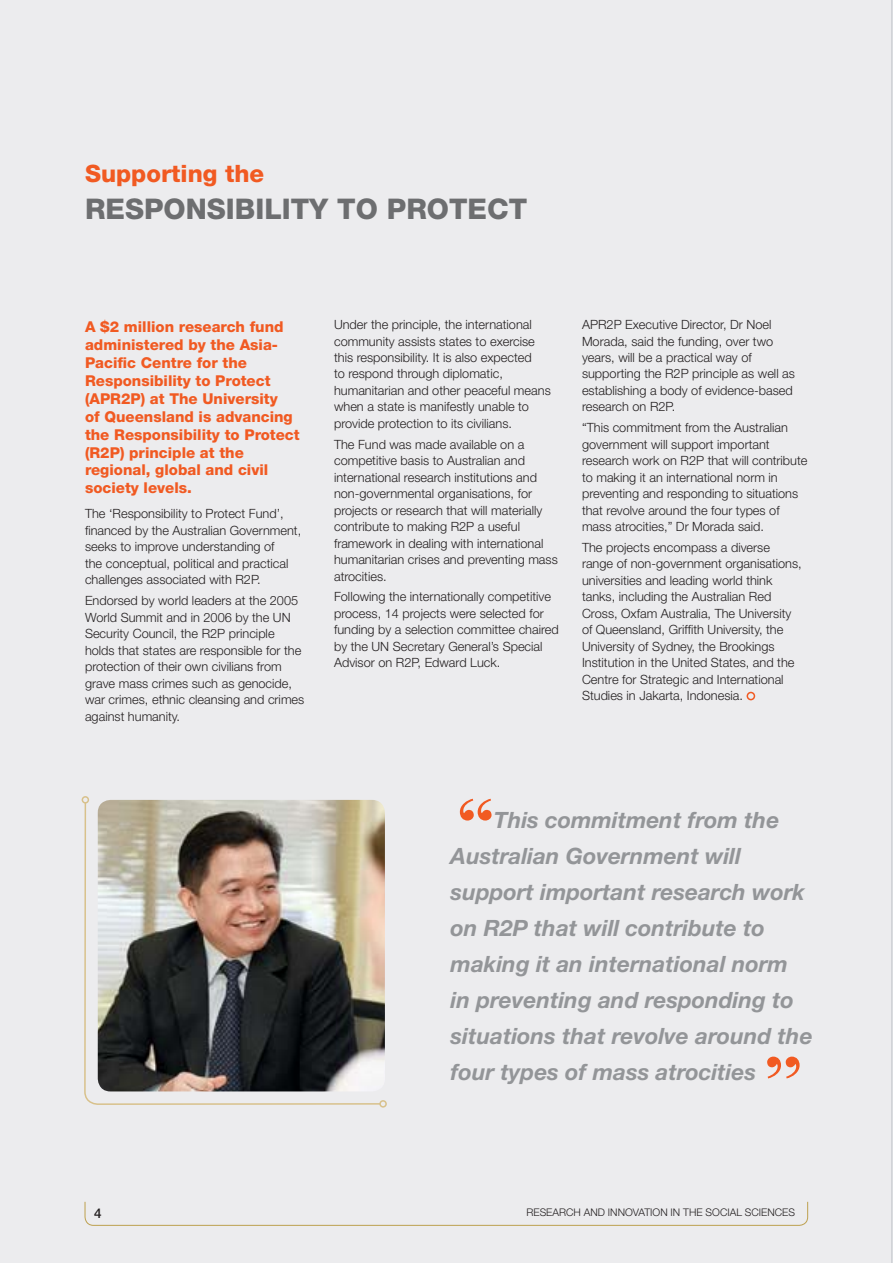
<style>
.page{position:relative;width:893px;height:1263px;background:#ececee}
.page>*{position:absolute;margin:0;border:0;box-sizing:border-box;transform-origin:0 0}
.t1{font:italic 700 78px "Bodoni";color:#f15a22}
.t2{font:800 28.5px "Helvetica Neue";color:#6d6e70}
.t3{font:800 24px "Helvetica Neue";color:#f15a22}
.t4{font:italic 700 22.5px/36px "Helvetica Neue";color:#939598}
.t5{font:800 15px/18px "Helvetica Neue";color:#f15a22}
.t6{font:500 13.5px "Helvetica Neue";color:#231f20}
.t7{font:300 12.75px/16.5px "Helvetica Neue";color:#231f20}
.t8{font:300 10.5px "Helvetica Neue";color:#231f20}
</style>
<div class="page">
<div style="left:746px;top:692px;width:9px;height:8px;border:2px solid #f15a22;border-radius:50%"></div>
<img style="left:83px;top:801px;width:299px;height:462px">
<div style="left:379px;top:1100px;width:8px;height:8px;border:2px solid #d8c18b;border-radius:50%"></div>
<div style="left:82px;top:796px;width:7px;height:8px;border:2px solid #d8c18b;border-radius:50%"></div>
<svg style="left:84px;top:1201px;width:724px;height:25px;background:#e9e8e7"></svg>
<h3 class="t3" style="left:85px;top:165px;width:181px">Supporting the</h3>
<h2 class="t2" style="left:85px;top:199px;width:444px">RESPONSIBILITY TO PROTECT</h2>
<p class="t5" style="left:85px;top:319px;width:216px">A $2 million research fund administered by the Asia-<br>Pacific Centre for the<br>Responsibility to Protect (APR2P) at The University<br>of Queensland is advancing the Responsibility to Protect (R2P) principle at the regional, global and civil society levels.</p>
<p class="t7" style="left:85px;top:507px;width:218px">The ‘Responsibility to Protect Fund’, financed by the Australian Government, seeks to improve understanding of<br>the conceptual, political and practical challenges associated with R2P.</p>
<p class="t7" style="left:85px;top:594px;width:221px">Endorsed by world leaders at the 2005<br>World Summit and in 2006 by the UN Security Council, the R2P principle holds that states are responsible for the protection of their own civilians from grave mass crimes such as genocide, war crimes, ethnic cleansing and crimes against humanity.</p>
<p class="t7" style="left:334px;top:317px;width:218px">Under the principle, the international community assists states to exercise this responsibility. It is also expected<br>to respond through diplomatic, humanitarian and other peaceful means when a state is manifestly unable to provide protection to its civilians.</p>
<p class="t7" style="left:334px;top:437px;width:225px">The Fund was made available on a competitive basis to Australian and international research institutions and non-governmental organisations, for projects or research that will materially contribute to making R2P a useful framework in dealing with international humanitarian crises and preventing mass atrocities.</p>
<p class="t7" style="left:334px;top:590px;width:226px">Following the internationally competitive process, 14 projects were selected for funding by a selection committee chaired by the UN Secretary General’s Special Advisor on R2P, Edward Luck.</p>
<p class="t7" style="left:582px;top:317px;width:214px">APR2P Executive Director, Dr Noel<br>Morada, said the funding, over two years, will be a practical way of supporting the R2P principle as well as establishing a body of evidence-based research on R2P.</p>
<p class="t7" style="left:582px;top:421px;width:227px">“This commitment from the Australian government will support important research work on R2P that will contribute to making it an international norm in preventing and responding to situations that revolve around the four types of mass atrocities,” Dr Morada said.</p>
<p class="t7" style="left:582px;top:540px;width:221px">The projects encompass a diverse range of non-government organisations, universities and leading world think tanks, including the Australian Red Cross, Oxfam Australia, The University of Queensland, Griffith University, the University of Sydney, the Brookings Institution in the United States, and the Centre for Strategic and International Studies in Jakarta, Indonesia.</p>
<h1 class="t1" style="left:451px;top:799px;width:41px">‘‘</h1>
<p class="t4" style="left:451px;top:804px;width:363px;text-indent:43px">This commitment from the<br>Australian Government will support important research work on R2P that will contribute to making it an international norm in preventing and responding to situations that revolve around the four types of mass atrocities</p>
<h1 class="t1" style="left:756px;top:1057px;width:42px">’’</h1>
<p class="t6" style="left:94px;top:1209px;width:9px">4</p>
<p class="t8" style="left:526px;top:1209px;width:270px">RESEARCH AND INNOVATION IN THE SOCIAL SCIENCES</p>
</div>
